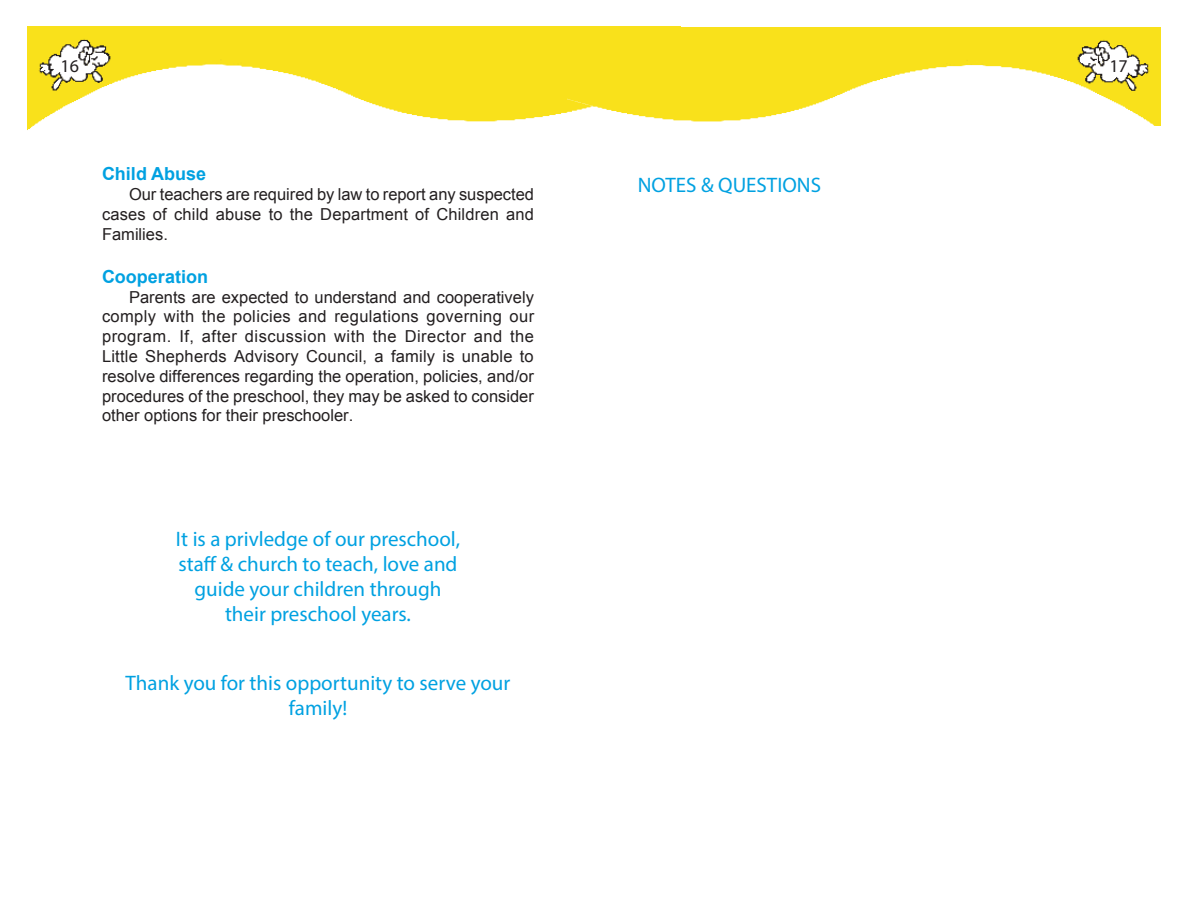
<style>
.page{position:relative;width:1188px;height:918px;background:#fff}
.page>*{position:absolute;margin:0;border:0;box-sizing:border-box;transform-origin:0 0}
.t1{font:21px/25.2px "Myriad Pro";color:#00a1e1;text-align:center}
.Subhead_1{font:700 18px "Arial";color:#00a1e1}
.t2{font:18px "Myriad Pro";color:#231f20}
.Body_Text_Inside{font:16.5px/19.8px "Arial";color:#231f20;text-align:justify}
.Subhead_1-2{font:16.5px/19.8px "Arial";letter-spacing:.01em;color:#231f20;text-align:justify}
</style>
<div class="page">
<img style="left:28px;top:27px;width:539px;height:103px">
<img style="left:567px;top:27px;width:594px;height:98px">
<p class="t2" style="left:60px;top:55px;width:20px">16</p>
<p class="t2" style="left:1109px;top:55px;width:20px">17</p>
<p class="Subhead_1" style="left:102px;top:162px;width:106px">Child Abuse</p>
<p class="Subhead_1-2" style="left:102px;top:185px;width:434px;text-indent:27px">Our teachers are required by law to report any suspected cases of child abuse to the Department of Children and Families.</p>
<p class="Subhead_1" style="left:102px;top:265px;width:108px">Cooperation</p>
<p class="Body_Text_Inside" style="left:102px;top:287px;width:434px;text-indent:27px">Parents are expected to understand and cooperatively comply with the policies and regulations governing our program. If, after discussion with the Director and the Little Shepherds Advisory Council, a family is unable to resolve differences regarding the operation, policies, and/or procedures of the preschool, they may be asked to consider other options for their preschooler.</p>
<p class="t1" style="left:176px;top:526px;width:286px">It is a privledge of our preschool, staff &amp; church to teach, love and guide your children through their preschool years.</p>
<p class="t1" style="left:126px;top:670px;width:386px">Thank you for this opportunity to serve your family!</p>
<p class="t1" style="left:638px;top:172px;width:185px">NOTES &amp; QUESTIONS</p>
</div>
